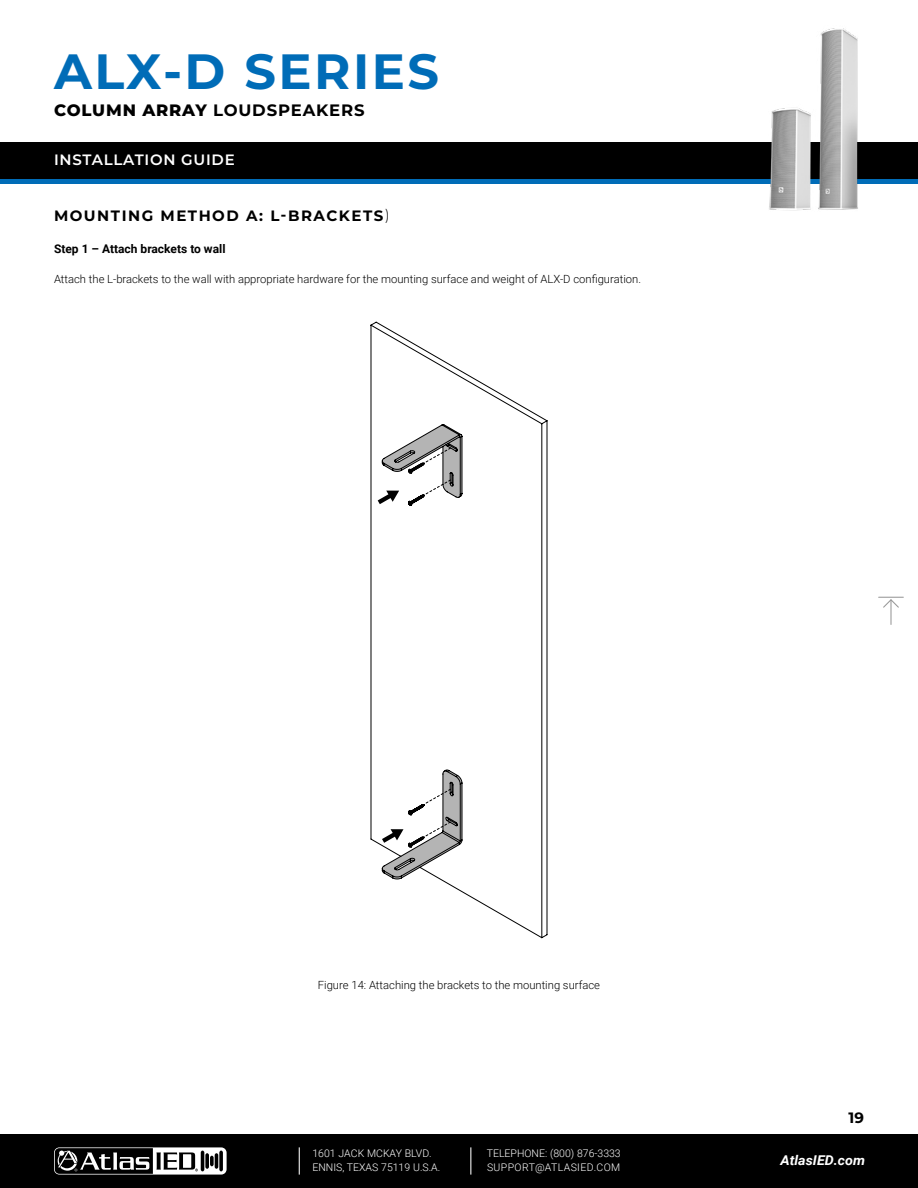
<style>
.page{position:relative;width:918px;height:1188px;background:#fff}
.page>*{position:absolute;margin:0;border:0;box-sizing:border-box;transform-origin:0 0}
.t1{font:700 49.5px "Montserrat";letter-spacing:.05em;color:#006cb7}
.t2{font:700 16.5px "Montserrat";letter-spacing:.05em;color:#000}
.t3{font:700 15px "Montserrat";letter-spacing:.1em;color:#000}
.t4{font:600 15px "Montserrat";letter-spacing:.05em;color:#fff}
.t5{font:italic 700 13.5px "Roboto";color:#fff;scale:1.05 1}
.t6{font:700 12px "Roboto";color:#000}
.t7{font:300 11.25px "Roboto";color:#000}
.t8{font:300 10.5px/13.5px "Roboto";color:#fff}
.s1{font-weight:800}
.s2{font-weight:300}
</style>
<div class="page">
<div style="left:0;top:1134px;width:918px;height:54px;background:#000"></div>
<svg style="left:54px;top:1147px;width:173px;height:28px"></svg>
<svg style="left:299px;top:1147px;width:1px;height:28px"></svg>
<svg style="left:470px;top:1147px;width:1px;height:28px"></svg>
<div style="left:0;top:142px;width:918px;height:5px;background:#000"></div>
<div style="left:0;top:178px;width:918px;height:6px;background:#006cb7"></div>
<div style="left:0;top:143px;width:918px;height:36px;background:#000"></div>
<img style="left:769px;top:28px;width:89px;height:183px">
<hr style="left:890px;top:600px;width:2px;height:24px;background:#999">
<svg style="left:879px;top:597px;width:24px;height:12px"></svg>
<svg style="left:370px;top:322px;width:178px;height:616px"></svg>
<svg style="left:382px;top:770px;width:80px;height:111px"></svg>
<svg style="left:378px;top:424px;width:84px;height:80px"></svg>
<h1 class="t1" style="left:54px;top:35px;width:387px">ALX-D SERIES</h1>
<h2 class="t2" style="left:54px;top:98px;width:312px"><span class="s1">COLUMN ARRAY</span> LOUDSPEAKERS</h2>
<h3 class="t4" style="left:54px;top:149px;width:182px">INSTALLATION GUIDE</h3>
<h3 class="t3" style="left:54px;top:204px;width:338px">MOUNTING METHOD A: L-BRACKETS<span class="s2">)</span></h3>
<p class="t6" style="left:54px;top:241px;width:173px">Step 1 – Attach brackets to wall</p>
<p class="t7" style="left:54px;top:271px;width:589px">Attach the L-brackets to the wall with appropriate hardware for the mounting surface and weight of ALX-D configuration.</p>
<p class="t7" style="left:318px;top:977px;width:284px">Figure 14: Attaching the brackets to the mounting surface</p>
<p class="t8" style="left:312px;top:1147px;width:129px">1601 JACK MCKAY BLVD.<br>ENNIS, TEXAS 75119 U.S.A.</p>
<p class="t8" style="left:487px;top:1147px;width:135px">TELEPHONE: (800) 876-3333<br>SUPPORT@ATLASIED.COM</p>
<h3 class="t3" style="left:849px;top:1106px;width:17px">19</h3>
<p class="t5" style="left:781px;top:1151px;width:82px">AtlasIED.com</p>
</div>
